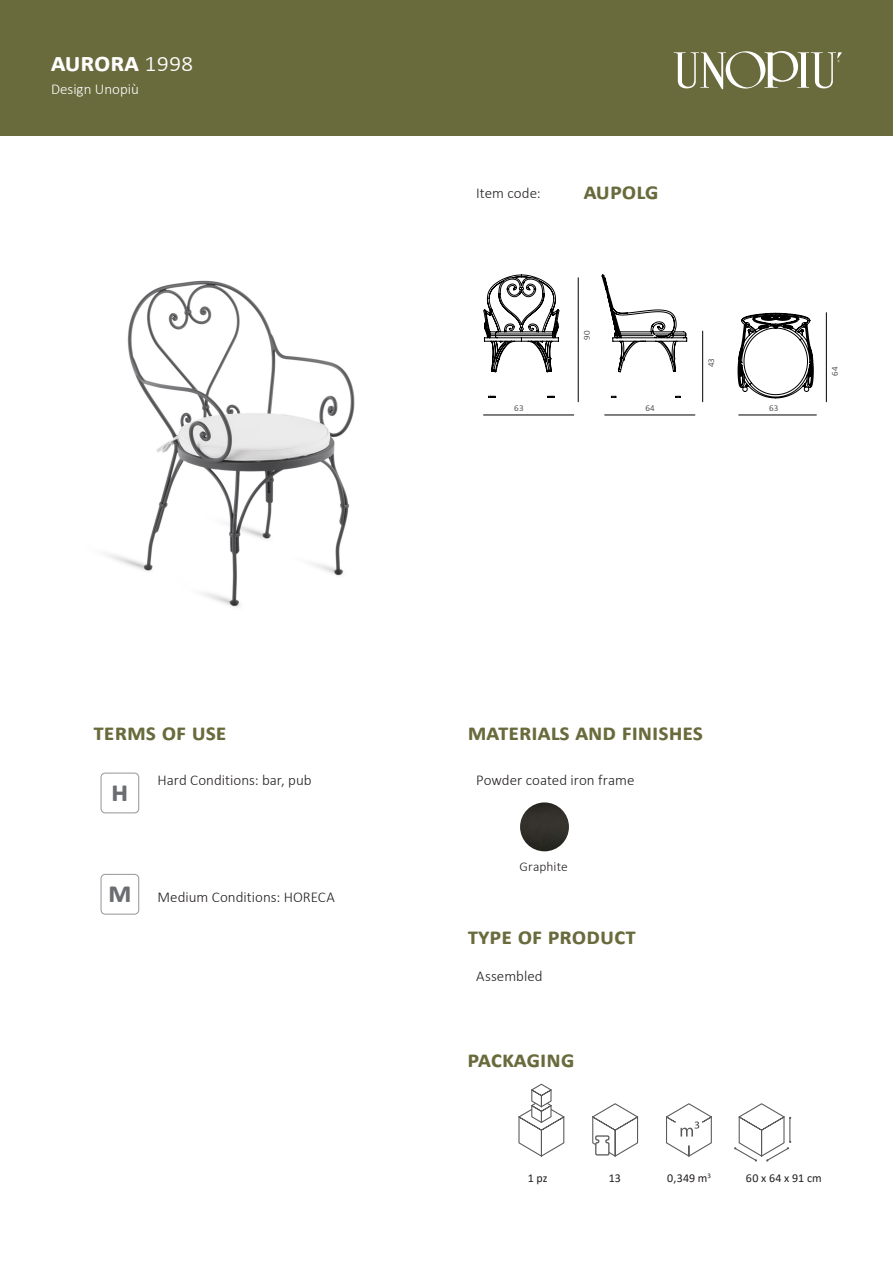
<style>
.page{position:relative;width:893px;height:1263px;background:#fff}
.page>*{position:absolute;margin:0;border:0;box-sizing:border-box;transform-origin:0 0}
.t1{font:700 30px "Calibri";color:#6c6d70}
.t2{font:700 27px "Calibri";letter-spacing:-.01em;color:#fff}
.Titoli{font:700 24px "Calibri";color:#696b3d}
.Descrizioni{font:300 15px "Calibri";color:#231f20}
.t3{font:300 15px "Calibri";color:#fff}
.Descrizioni_simboli{font:300 13.5px "Calibri";letter-spacing:.005em;color:#231f20}
.Descrizioni_simboli-2{font:12px "Calibri";letter-spacing:.015em;color:#231f20}
.Descrizioni-2{font:300 9px "Calibri";letter-spacing:.03em;color:#231f20}
.s1{font-weight:300}
.s2{font-weight:700;font-size:30px;color:#6c6d70}
</style>
<div class="page">
<div style="left:101px;top:773px;width:38px;height:40px;border:1px solid #939598;border-radius:4px"></div>
<div style="left:101px;top:874px;width:38px;height:40px;border:1px solid #939598;border-radius:4px"></div>
<div style="left:0;top:0;width:893px;height:135px;background:#696b3d"></div>
<svg style="left:674px;top:51px;width:168px;height:38px"></svg>
<svg style="left:592px;top:1103px;width:47px;height:54px"></svg>
<svg style="left:666px;top:1103px;width:46px;height:54px"></svg>
<svg style="left:734px;top:1103px;width:57px;height:59px"></svg>
<svg style="left:518px;top:1083px;width:47px;height:74px"></svg>
<img style="left:106px;top:280px;width:249px;height:327px">
<svg style="left:484px;top:275px;width:75px;height:122px"></svg>
<svg style="left:602px;top:275px;width:85px;height:122px"></svg>
<svg style="left:738px;top:313px;width:75px;height:85px"></svg>
<hr style="left:484px;top:415px;width:90px;height:1px;background:#000">
<hr style="left:605px;top:415px;width:90px;height:1px;background:#000">
<hr style="left:739px;top:415px;width:77px;height:1px;background:#000">
<hr style="left:578px;top:278px;width:1px;height:124px;background:#000">
<hr style="left:702px;top:331px;width:1px;height:71px;background:#000">
<hr style="left:826px;top:313px;width:1px;height:89px;background:#000">
<img style="left:520px;top:802px;width:49px;height:49px;border-radius:24px">
<p class="t2" style="left:51px;top:43px;width:144px">aurora <span class="s1">1998</span></p>
<p class="t3" style="left:51px;top:79px;width:89px">Design Unopiù</p>
<h3 class="Titoli" style="left:94px;top:715px;width:135px">terms of use</h3>
<h1 class="t1" style="left:111px;top:770px;width:15px">H</h1>
<p class="Descrizioni" style="left:158px;top:771px;width:156px">Hard Conditions: bar, pub</p>
<p class="Descrizioni" style="left:108px;top:888px;width:228px"><span class="s2">M</span> Medium Conditions: HORECA</p>
<p class="Descrizioni" style="left:476px;top:183px;width:66px">Item code:</p>
<p class="Titoli" style="left:584px;top:174px;width:74px">aupolg</p>
<p class="Descrizioni-2" style="left:581px;top:340px;width:11px;rotate:-90deg">90</p>
<p class="Descrizioni-2" style="left:706px;top:367px;width:11px;rotate:-90deg">43</p>
<p class="Descrizioni-2" style="left:514px;top:403px;width:11px">63</p>
<p class="Descrizioni-2" style="left:645px;top:403px;width:11px">64</p>
<p class="Descrizioni-2" style="left:769px;top:403px;width:11px">63</p>
<p class="Descrizioni-2" style="left:829px;top:376px;width:11px;rotate:-90deg">64</p>
<h3 class="Titoli" style="left:468px;top:715px;width:237px">Materials and finishes</h3>
<p class="Descrizioni" style="left:476px;top:770px;width:160px">Powder coated iron frame</p>
<p class="Descrizioni_simboli" style="left:520px;top:858px;width:50px">Graphite</p>
<h3 class="Titoli" style="left:468px;top:919px;width:170px">Type of product</h3>
<p class="Descrizioni" style="left:476px;top:966px;width:68px">Assembled</p>
<h3 class="Titoli" style="left:468px;top:1042px;width:108px">Packaging</h3>
<p class="Descrizioni_simboli-2" style="left:528px;top:1170px;width:21px">1 pz</p>
<p class="Descrizioni_simboli-2" style="left:609px;top:1170px;width:14px">13</p>
<p class="Descrizioni_simboli-2" style="left:667px;top:1170px;width:45px">0,349 m<sup>3</sup></p>
<p class="Descrizioni_simboli-2" style="left:746px;top:1170px;width:77px">60 x 64 x 91 cm</p>
</div>
